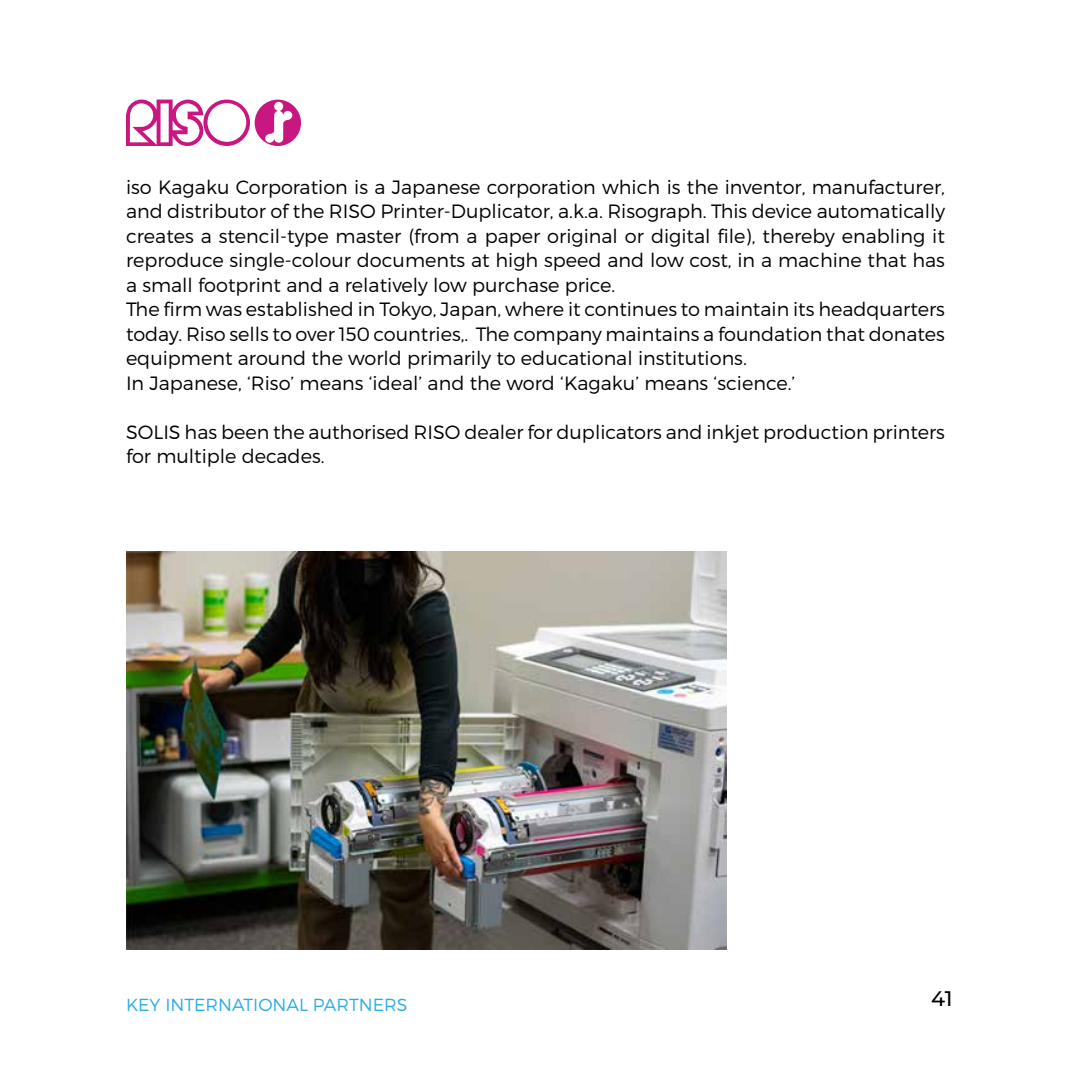
<style>
.page{position:relative;width:1071px;height:1071px;background:#fff}
.page>*{position:absolute;margin:0;border:0;box-sizing:border-box;transform-origin:0 0}
.t1{font:500 21px "Montserrat";color:#000}
.t2{font:300 19.25px/24.5px "Montserrat";color:#000}
.t3{font:300 17.5px "Montserrat";color:#2cace2}
</style>
<div class="page">
<svg style="left:126px;top:100px;width:175px;height:46px"></svg>
<img style="left:126px;top:551px;width:601px;height:398px">
<p class="t2" style="left:126px;top:174px;width:821px">iso Kagaku Corporation is a Japanese corporation which is the inventor, manufacturer, and distributor of the RISO Printer-Duplicator, a.k.a. Risograph. This device automatically creates a stencil-type master (from a paper original or digital file), thereby enabling it reproduce single-colour documents at high speed and low cost, in a machine that has a small footprint and a relatively low purchase price.<br>The firm was established in Tokyo, Japan, where it continues to maintain its headquarters today. Riso sells to over 150 countries,. The company maintains a foundation that donates equipment around the world primarily to educational institutions.<br>In Japanese, ‘Riso’ means ‘ideal’ and the word ‘Kagaku’ means ‘science.’</p>
<p class="t2" style="left:126px;top:419px;width:821px">SOLIS has been the authorised RISO dealer for duplicators and inkjet production printers for multiple decades.</p>
<p class="t3" style="left:126px;top:994px;width:283px">KEY INTERNATIONAL PARTNERS</p>
<p class="t1" style="left:931px;top:984px;width:23px">41</p>
</div>
